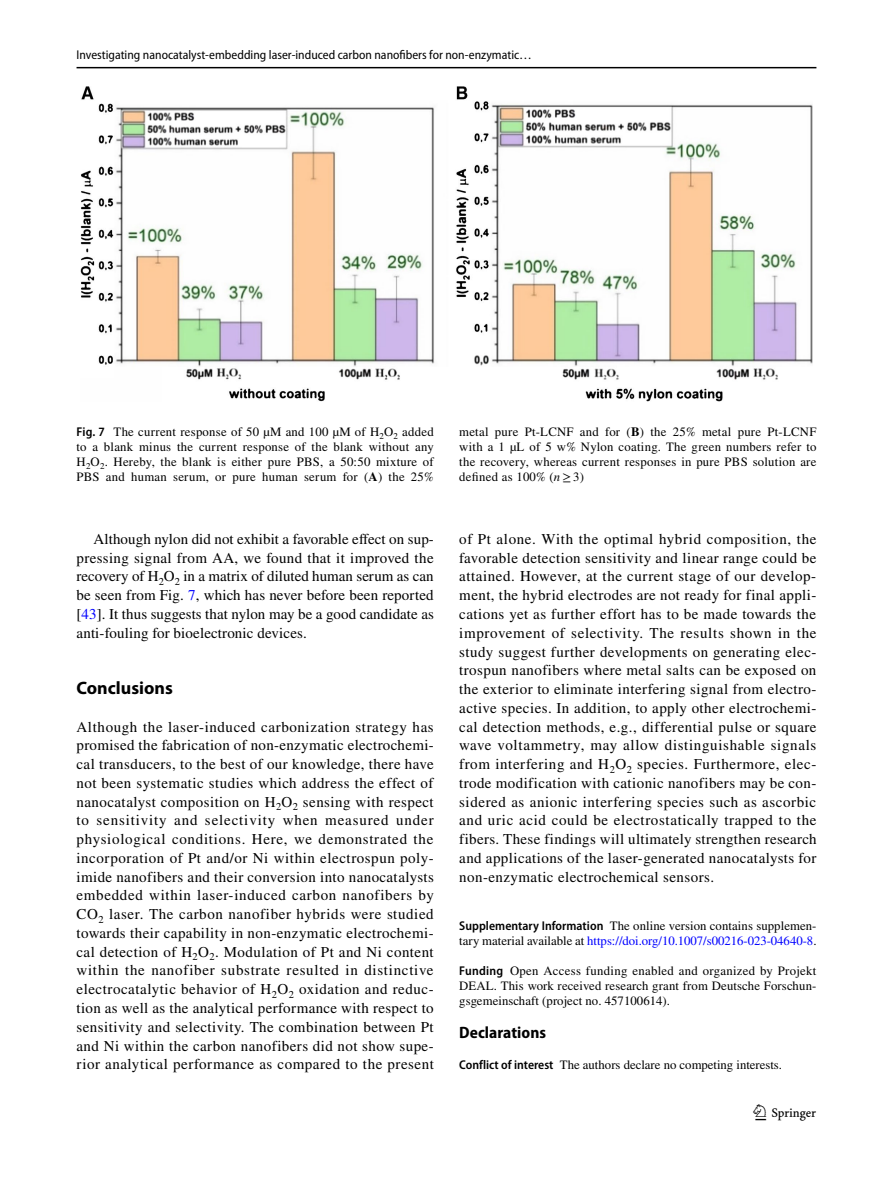
<style>
.page{position:relative;width:893px;height:1187px;background:#fff}
.page>*{position:absolute;margin:0;border:0;box-sizing:border-box;transform-origin:0 0}
.t1{font:22.5px "Springnew Regular 3";color:#000}
.t2{font:700 18px "Myriad Pro";color:#000}
.t3{font:700 semi-condensed 16.5px "Myriad Pro";letter-spacing:.005em;color:#000}
.t4{font:15px/18.8px "STIX";letter-spacing:.03em;color:#000;text-align:justify}
.t5{font:12.75px/15px "STIX";letter-spacing:.005em;color:#000;text-align:justify}
.t6{font:12.75px "Myriad Pro Semi Cn 3";color:#000}
.s1{font-family:"Myriad Pro";font-weight:600;font-stretch:semi-condensed}
.s2{font-weight:700}
.s3{font-style:italic}
.s4{color:#00f}
</style>
<div class="page">
<hr style="left:77px;top:67px;width:739px;height:1px;background:#000">
<img style="left:81px;top:87px;width:731px;height:314px">
<p class="t6" style="left:77px;top:48px;width:457px">Investigating nanocatalyst‑embedding laser‑induced carbon nanofibers for non‑enzymatic…</p>
<p class="t5" style="left:77px;top:425px;width:359px"><span class="s1">Fig. 7</span> The current response of 50 µM and 100 µM of H<sub>2</sub>O<sub>2</sub> added to a blank minus the current response of the blank without any H<sub>2</sub>O<sub>2</sub>. Hereby, the blank is either pure PBS, a 50:50 mixture of PBS and human serum, or pure human serum for (<span class="s2">A</span>) the 25%</p>
<p class="t5" style="left:459px;top:425px;width:359px">metal pure Pt-LCNF and for (<span class="s2">B</span>) the 25% metal pure Pt-LCNF with a 1 µL of 5 w% Nylon coating. The green numbers refer to the recovery, whereas current responses in pure PBS solution are defined as 100% (<span class="s3">n</span>≥3)</p>
<p class="t4" style="left:77px;top:530px;width:359px;text-indent:17px">Although nylon did not exhibit a favorable effect on sup&shy;pressing signal from AA, we found that it improved the recovery of H<sub>2</sub>O<sub>2</sub> in a matrix of diluted human serum as can be seen from Fig. <span class="s4">7</span>, which has never before been reported [<span class="s4">43</span>]. It thus suggests that nylon may be a good candidate as anti-fouling for bioelectronic devices.</p>
<p class="t2" style="left:77px;top:676px;width:98px">Conclusions</p>
<p class="t4" style="left:77px;top:718px;width:359px">Although the laser-induced carbonization strategy has promised the fabrication of non-enzymatic electrochemi&shy;cal transducers, to the best of our knowledge, there have not been systematic studies which address the effect of nanocatalyst composition on H<sub>2</sub>O<sub>2</sub> sensing with respect to sensitivity and selectivity when measured under physiological conditions. Here, we demonstrated the incorporation of Pt and/or Ni within electrospun poly&shy;imide nanofibers and their conversion into nanocatalysts embedded within laser-induced carbon nanofibers by CO<sub>2</sub> laser. The carbon nanofiber hybrids were studied towards their capability in non-enzymatic electrochemi&shy;cal detection of H<sub>2</sub>O<sub>2</sub>. Modulation of Pt and Ni content within the nanofiber substrate resulted in distinctive electrocatalytic behavior of H<sub>2</sub>O<sub>2</sub> oxidation and reduc&shy;tion as well as the analytical performance with respect to sensitivity and selectivity. The combination between Pt and Ni within the carbon nanofibers did not show supe&shy;rior analytical performance as compared to the present</p>
<p class="t4" style="left:459px;top:530px;width:359px">of Pt alone. With the optimal hybrid composition, the favorable detection sensitivity and linear range could be attained. However, at the current stage of our develop&shy;ment, the hybrid electrodes are not ready for final appli&shy;cations yet as further effort has to be made towards the improvement of selectivity. The results shown in the study suggest further developments on generating elec&shy;trospun nanofibers where metal salts can be exposed on the exterior to eliminate interfering signal from electro&shy;active species. In addition, to apply other electrochemi&shy;cal detection methods, e.g., differential pulse or square wave voltammetry, may allow distinguishable signals from interfering and H<sub>2</sub>O<sub>2</sub> species. Furthermore, elec&shy;trode modification with cationic nanofibers may be con&shy;sidered as anionic interfering species such as ascorbic and uric acid could be electrostatically trapped to the fibers. These findings will ultimately strengthen research and applications of the laser-generated nanocatalysts for non-enzymatic electrochemical sensors.</p>
<p class="t5" style="left:459px;top:918px;width:359px"><span class="s1">Supplementary Information</span> The online version contains supplemen&shy;tary material available at <span class="s4">https://doi.org/10.1007/s00216-023-04640-8</span>.</p>
<p class="t5" style="left:459px;top:963px;width:359px"><span class="s1">Funding</span> Open Access funding enabled and organized by Projekt DEAL. This work received research grant from Deutsche Forschun&shy;gsgemeinschaft (project no. 457100614).</p>
<p class="t3" style="left:459px;top:1023px;width:88px">Declarations</p>
<p class="t5" style="left:459px;top:1057px;width:324px"><span class="s1">Conflict of interest</span> The authors declare no competing interests.</p>
<h1 class="t1" style="left:755px;top:1104px;width:62px">1 3</h1>
</div>
